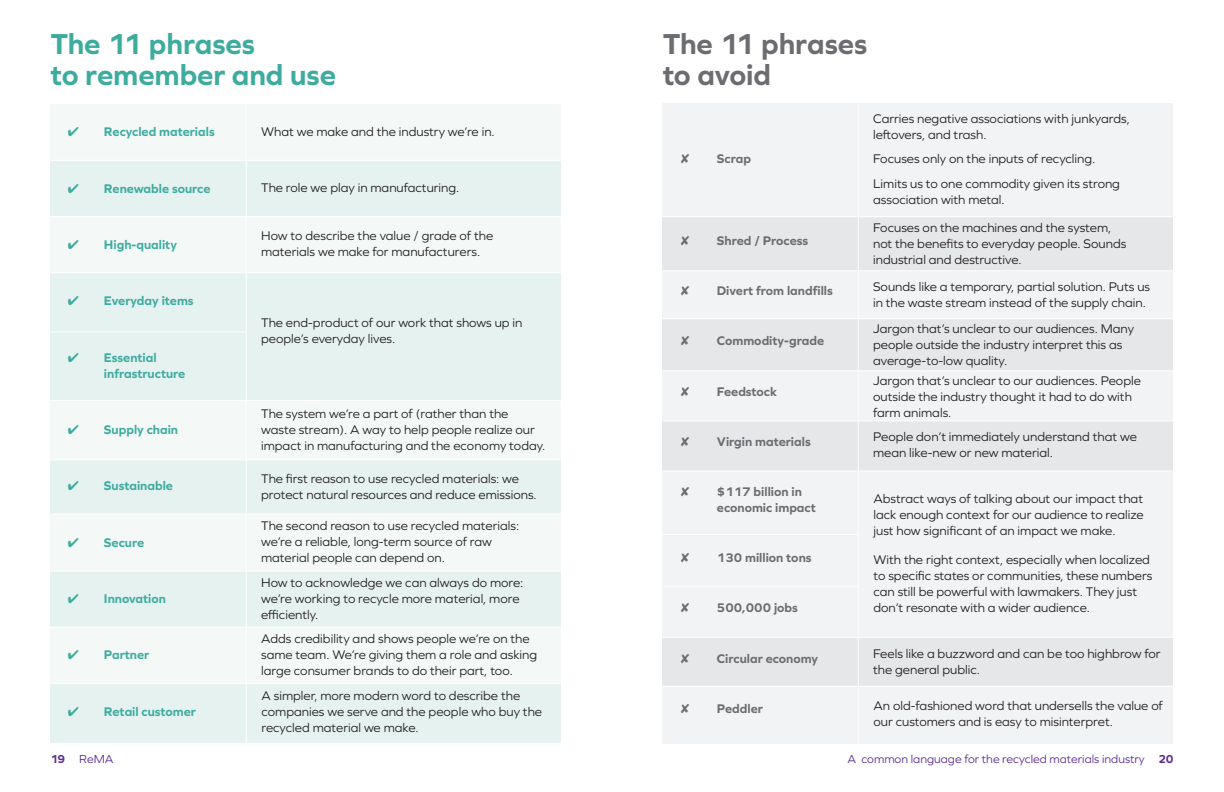
<style>
.page{position:relative;width:1224px;height:792px;background:#fff}
.page>*{position:absolute;margin:0;border:0;box-sizing:border-box;transform-origin:0 0}
.t1{font:700 30px/31px "Graphie";letter-spacing:-.005em;color:#3dac9e}
.t2{font:700 30px/31px "Graphie";letter-spacing:-.005em;color:#6c6d70}
.t3{font:13px/16px "Graphie";color:#231f20}
.t4{font:700 13px/16px "Graphie";color:#3dac9e}
.t5{font:700 13px/16px "Graphie";color:#6c6d70}
.t6{font:12px "Graphie";color:#5d2d91}
.t7{font:700 12px "Graphie";color:#5d2d91}
</style>
<div class="page">
<div style="left:662px;top:104px;width:511px;height:638px;background:#e6e7e9"></div>
<div style="left:662px;top:686px;width:511px;height:57px;background:#f2f3f4"></div>
<div style="left:50px;top:104px;width:511px;height:638px;background:#e6f2f0"></div>
<div style="left:50px;top:627px;width:511px;height:56px;background:#f4f9f8"></div>
<div style="left:50px;top:104px;width:511px;height:56px;background:#f4f9f8"></div>
<div style="left:51px;top:216px;width:510px;height:57px;background:#f4f9f8"></div>
<div style="left:50px;top:400px;width:511px;height:60px;background:#f4f9f8"></div>
<div style="left:50px;top:514px;width:511px;height:57px;background:#f4f9f8"></div>
<hr style="left:50px;top:160px;width:511px;height:1px;background:#fff">
<hr style="left:50px;top:216px;width:511px;height:1px;background:#fff">
<hr style="left:50px;top:273px;width:512px;height:1px;background:#fff">
<hr style="left:50px;top:332px;width:196px;height:1px;background:#fff">
<hr style="left:50px;top:400px;width:511px;height:1px;background:#fff">
<hr style="left:50px;top:460px;width:511px;height:1px;background:#fff">
<hr style="left:51px;top:514px;width:510px;height:1px;background:#fff">
<hr style="left:246px;top:104px;width:1px;height:639px;background:#fff">
<hr style="left:50px;top:571px;width:511px;height:1px;background:#fff">
<hr style="left:50px;top:627px;width:511px;height:1px;background:#fff">
<hr style="left:50px;top:683px;width:511px;height:1px;background:#fff">
<div style="left:662px;top:471px;width:511px;height:166px;background:#f2f3f4"></div>
<div style="left:662px;top:104px;width:511px;height:113px;background:#f2f3f4"></div>
<div style="left:662px;top:271px;width:511px;height:48px;background:#f2f3f4"></div>
<div style="left:662px;top:371px;width:511px;height:50px;background:#f2f3f4"></div>
<hr style="left:662px;top:216px;width:511px;height:1px;background:#fff">
<hr style="left:662px;top:271px;width:511px;height:1px;background:#fff">
<hr style="left:662px;top:471px;width:511px;height:1px;background:#fff">
<hr style="left:662px;top:371px;width:511px;height:1px;background:#fff">
<hr style="left:662px;top:421px;width:511px;height:1px;background:#fff">
<hr style="left:858px;top:104px;width:1px;height:639px;background:#fff">
<hr style="left:662px;top:534px;width:196px;height:1px;background:#fff">
<hr style="left:662px;top:586px;width:196px;height:1px;background:#fff">
<hr style="left:662px;top:686px;width:511px;height:1px;background:#fff">
<hr style="left:662px;top:318px;width:511px;height:1px;background:#fff">
<hr style="left:662px;top:637px;width:511px;height:1px;background:#fff">
<p class="t1" style="left:50px;top:28px;width:287px">The 11 phrases<br>to remember and use</p>
<p class="t2" style="left:663px;top:28px;width:206px">The 11 phrases to avoid</p>
<p class="t4" style="left:68px;top:124px;width:148px">✔ Recycled materials</p>
<p class="t4" style="left:68px;top:180px;width:144px">✔ Renewable source</p>
<p class="t4" style="left:68px;top:236px;width:111px">✔ High-quality</p>
<p class="t4" style="left:68px;top:293px;width:127px">✔ Everyday items</p>
<p class="t4" style="left:104px;top:349px;width:83px;text-indent:-36px">✔ Essential infrastructure</p>
<p class="t4" style="left:68px;top:421px;width:112px">✔ Supply chain</p>
<p class="t4" style="left:68px;top:478px;width:107px">✔ Sustainable</p>
<p class="t4" style="left:68px;top:534px;width:78px">✔ Secure</p>
<p class="t4" style="left:68px;top:590px;width:100px">✔ Innovation</p>
<p class="t4" style="left:68px;top:647px;width:83px">✔ Partner</p>
<p class="t4" style="left:68px;top:703px;width:130px">✔ Retail customer</p>
<p class="t3" style="left:261px;top:124px;width:235px">What we make and the industry we’re in.</p>
<p class="t3" style="left:261px;top:180px;width:200px">The role we play in manufacturing.</p>
<p class="t3" style="left:261px;top:227px;width:234px">How to describe the value / grade of the materials we make for manufacturers.</p>
<p class="t3" style="left:261px;top:314px;width:263px">The end-product of our work that shows up in people’s everyday lives.</p>
<p class="t3" style="left:261px;top:406px;width:286px">The system we’re a part of (rather than the waste stream). A way to help people realize our impact in manufacturing and the economy today.</p>
<p class="t3" style="left:261px;top:471px;width:277px">The first reason to use recycled materials: we protect natural resources and reduce emissions.</p>
<p class="t3" style="left:261px;top:518px;width:260px">The second reason to use recycled materials: we’re a reliable, long-term source of raw material people can depend on.</p>
<p class="t3" style="left:261px;top:574px;width:264px">How to acknowledge we can always do more: we’re working to recycle more material, more efficiently.</p>
<p class="t3" style="left:261px;top:631px;width:278px">Adds credibility and shows people we’re on the same team. We’re giving them a role and asking large consumer brands to do their part, too.</p>
<p class="t3" style="left:262px;top:688px;width:282px">A simpler, more modern word to describe the companies we serve and the people who buy the recycled material we make.</p>
<p class="t5" style="left:717px;top:150px;width:36px">Scrap</p>
<p class="t5" style="left:717px;top:232px;width:93px">Shred / Process</p>
<p class="t5" style="left:717px;top:283px;width:117px">Divert from landfills</p>
<p class="t5" style="left:717px;top:333px;width:109px">Commodity-grade</p>
<p class="t5" style="left:717px;top:383px;width:62px">Feedstock</p>
<p class="t5" style="left:717px;top:433px;width:95px">Virgin materials</p>
<p class="t5" style="left:717px;top:483px;width:100px">$117 billion in economic impact</p>
<p class="t5" style="left:717px;top:550px;width:96px">130 million tons</p>
<p class="t5" style="left:717px;top:600px;width:83px">500,000 jobs</p>
<p class="t5" style="left:717px;top:650px;width:103px">Circular economy</p>
<p class="t5" style="left:717px;top:700px;width:47px">Peddler</p>
<p class="t3" style="left:873px;top:111px;width:258px">Carries negative associations with junkyards, leftovers, and trash.</p>
<p class="t3" style="left:873px;top:151px;width:224px">Focuses only on the inputs of recycling.</p>
<p class="t3" style="left:873px;top:175px;width:248px">Limits us to one commodity given its strong association with metal.</p>
<p class="t3" style="left:873px;top:220px;width:255px">Focuses on the machines and the system, not the benefits to everyday people. Sounds industrial and destructive.</p>
<p class="t3" style="left:873px;top:279px;width:279px">Sounds like a temporary, partial solution. Puts us in the waste stream instead of the supply chain.</p>
<p class="t3" style="left:873px;top:320px;width:263px">Jargon that’s unclear to our audiences. Many people outside the industry interpret this as average-to-low quality.</p>
<p class="t3" style="left:873px;top:372px;width:269px">Jargon that’s unclear to our audiences. People outside the industry thought it had to do with farm animals.</p>
<p class="t3" style="left:873px;top:429px;width:265px">People don’t immediately understand that we mean like-new or new material.</p>
<p class="t3" style="left:874px;top:490px;width:272px;text-align:justify">Abstract ways of talking about our impact that lack enough context for our audience to realize just how significant of an impact we make.</p>
<p class="t3" style="left:874px;top:551px;width:280px">With the right context, especially when localized to specific states or communities, these numbers can still be powerful with lawmakers. They just don’t resonate with a wider audience.</p>
<p class="t3" style="left:873px;top:645px;width:289px">Feels like a buzzword and can be too highbrow for the general public.</p>
<p class="t3" style="left:874px;top:698px;width:291px">An old-fashioned word that undersells the value of our customers and is easy to misinterpret.</p>
<p class="t7" style="left:50px;top:752px;width:16px">19</p>
<p class="t6" style="left:79px;top:752px;width:36px">ReMA</p>
<p class="t6" style="left:847px;top:752px;width:299px">A common language for the recycled materials industry</p>
<p class="t7" style="left:1158px;top:752px;width:17px">20</p>
</div>
